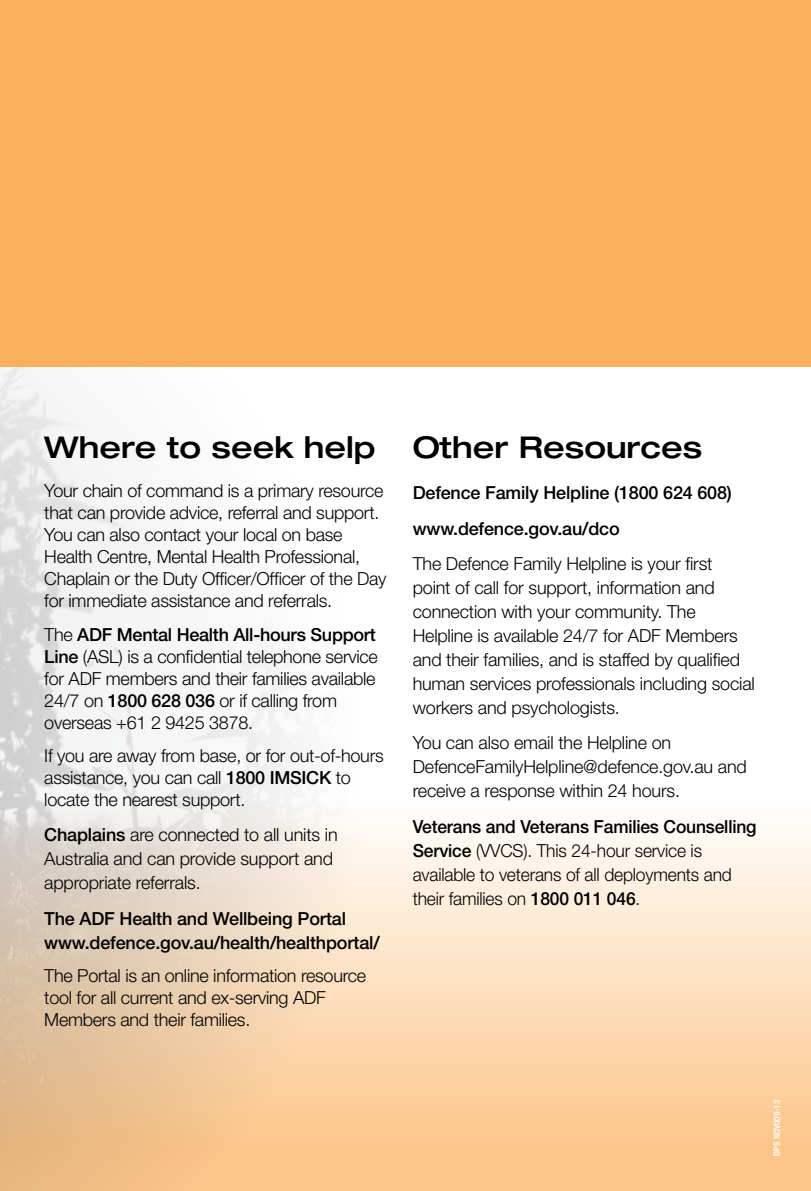
<style>
.page{position:relative;width:811px;height:1191px;background:#fff}
.page>*{position:absolute;margin:0;border:0;box-sizing:border-box;transform-origin:0 0}
.head_1{font:500 expanded 30px "Helvetica Neue LT";color:#000}
.body_text{font:300 18px/22px "Helvetica Neue LT";letter-spacing:-.015em;color:#000}
.body_text_9{font:300 18px/24px "Helvetica Neue LT";letter-spacing:-.01em;color:#000}
.body_text_9-2{font:500 18px/24px "Helvetica Neue LT";letter-spacing:-.01em;color:#000}
.t1{font:500 condensed 9px "Helvetica Neue LT";color:#fff}
.s1{font-weight:500}
</style>
<div class="page">
<div style="left:0;top:765px;width:811px;height:426px;background:linear-gradient(to bottom,#fff,#fcc180)"></div>
<img style="left:0;top:367px;width:364px;height:824px">
<div style="left:0;top:201px;width:811px;height:166px;background:#fbb05c"></div>
<div style="left:0;top:0;width:811px;height:229px;background:#fbb05c"></div>
<p class="head_1" style="left:44px;top:429px;width:333px">Where to seek help</p>
<p class="body_text" style="left:44px;top:479px;width:344px">Your chain of command is a primary resource that can provide advice, referral and support.<br>You can also contact your local on base Health Centre, Mental Health Professional, Chaplain or the Duty Officer/Officer of the Day for immediate assistance and referrals.</p>
<p class="body_text" style="left:44px;top:623px;width:335px">The <span class="s1">ADF Mental Health All-hours Support Line</span> (ASL) is a confidential telephone service for ADF members and their families available 24/7 on <span class="s1">1800 628 036</span> or if calling from overseas +61 2 9425 3878.</p>
<p class="body_text" style="left:44px;top:744px;width:341px">If you are away from base, or for out-of-hours assistance, you can call <span class="s1">1800 IMSICK</span> to locate the nearest support.</p>
<p class="body_text_9" style="left:44px;top:822px;width:295px"><span class="s1">Chaplains</span> are connected to all units in<br>Australia and can provide support and appropriate referrals.</p>
<p class="body_text_9-2" style="left:44px;top:906px;width:337px">The ADF Health and Wellbeing Portal www.defence.gov.au/health/healthportal/</p>
<p class="body_text" style="left:44px;top:964px;width:323px">The Portal is an online information resource tool for all current and ex-serving ADF<br>Members and their families.</p>
<p class="head_1" style="left:413px;top:429px;width:291px">Other Resources</p>
<p class="body_text_9-2" style="left:413px;top:480px;width:321px">Defence Family Helpline (1800 624 608)</p>
<p class="body_text_9-2" style="left:413px;top:516px;width:209px">www.defence.gov.au/dco</p>
<p class="body_text_9" style="left:413px;top:551px;width:344px">The Defence Family Helpline is your first point of call for support, information and connection with your community. The Helpline is available 24/7 for ADF Members and their families, and is staffed by qualified human services professionals including social workers and psychologists.</p>
<p class="body_text_9" style="left:413px;top:730px;width:336px">You can also email the Helpline on<br>DefenceFamilyHelpline@defence.gov.au and receive a response within 24 hours.</p>
<p class="body_text_9" style="left:413px;top:814px;width:345px"><span class="s1">Veterans and Veterans Families Counselling Service</span> (VVCS). This 24-hour service is available to veterans of all deployments and their families on <span class="s1">1800 011 046</span>.</p>
<p class="t1" style="left:771px;top:1155px;width:57px;rotate:-90deg">DPS NOV009-13</p>
</div>
